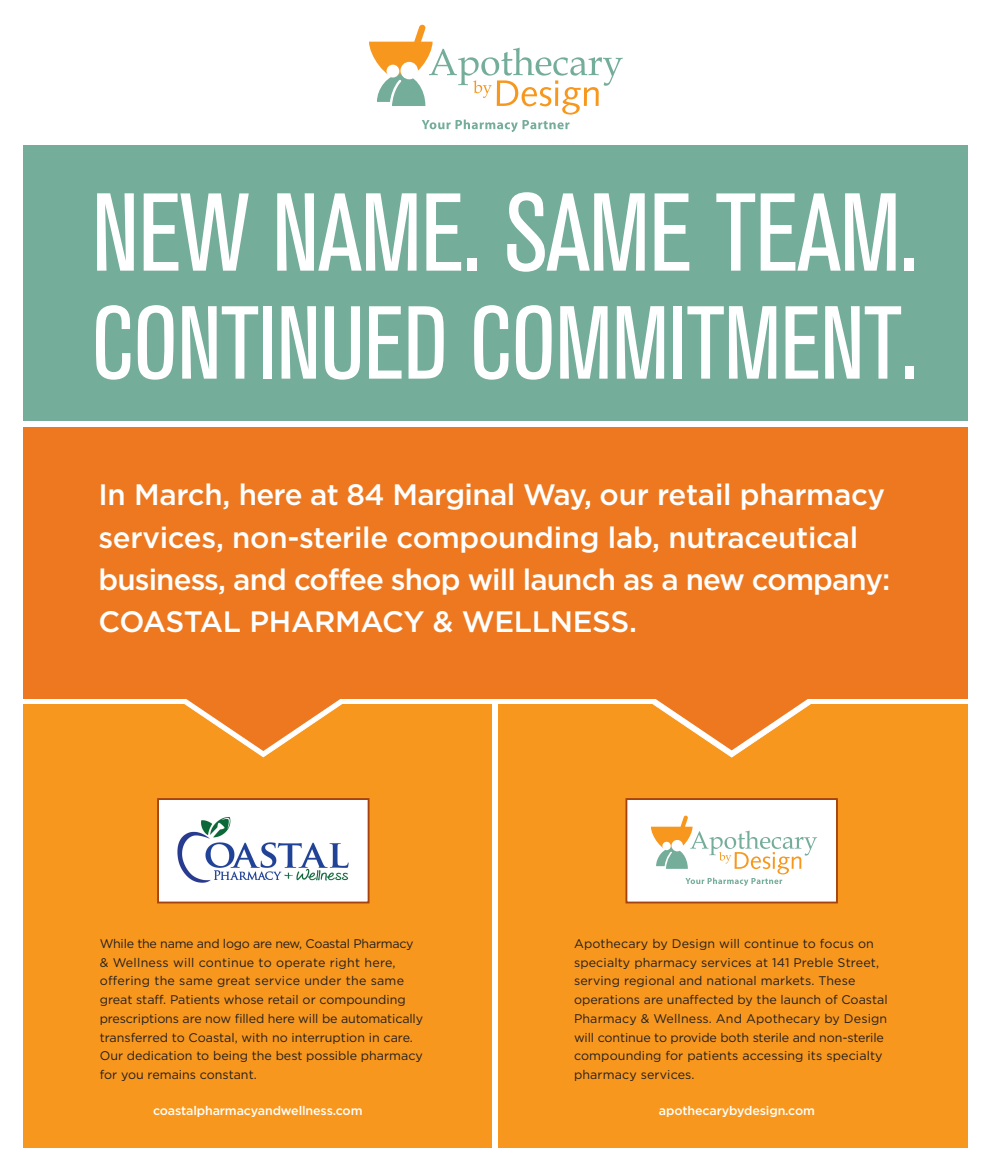
<style>
.page{position:relative;width:990px;height:1170px;background:#fff}
.page>*{position:absolute;margin:0;border:0;box-sizing:border-box;transform-origin:0 0}
.t1{font:condensed 109.38px "Akzidenz Grotesk BE";letter-spacing:-.01em;color:#fff}
.t2{font:condensed 102.5px "Akzidenz Grotesk BE";letter-spacing:-.01em;color:#fff}
.t3{font:500 29.5px/42.2px "Gotham";letter-spacing:-.015em;color:#fff}
.t4{font:12.5px/18.8px "Gotham";color:#231f20}
.t5{font:500 12.5px "Gotham";letter-spacing:-.01em;color:#fff}
</style>
<div class="page">
<div style="left:23px;top:420px;width:945px;height:279px;background:#ed781f"></div>
<div style="left:496px;top:704px;width:472px;height:444px;background:#f7971d"></div>
<div style="left:23px;top:704px;width:473px;height:444px;background:#f7971d"></div>
<div style="left:23px;top:145px;width:945px;height:279px;background:#74ad99"></div>
<div style="left:4px;top:421px;width:981px;height:6px;background:#fff"></div>
<div style="left:493px;top:701px;width:5px;height:451px;background:#fff"></div>
<div style="left:158px;top:799px;width:211px;height:104px;background:#fff"></div>
<img style="left:177px;top:817px;width:172px;height:66px">
<div style="left:157px;top:798px;width:213px;height:105px;border:2px solid #a4430d"></div>
<div style="left:625px;top:798px;width:213px;height:105px;background:#fff;border:2px solid #a4430d"></div>
<svg style="left:651px;top:815px;width:166px;height:71px"></svg>
<svg style="left:369px;top:24px;width:254px;height:108px"></svg>
<svg style="left:184px;top:699px;width:158px;height:59px"></svg>
<svg style="left:652px;top:699px;width:159px;height:59px"></svg>
<h1 class="t1" style="left:92px;top:172px;width:828px">NEW NAME. SAME TEAM.</h1>
<h2 class="t2" style="left:92px;top:286px;width:828px">CONTINUED COMMITMENT.</h2>
<h3 class="t3" style="left:99px;top:473px;width:793px">In March, here at 84 Marginal Way, our retail pharmacy services, non-sterile compounding lab, nutraceutical business, and coffee shop will launch as a new company:<br>COASTAL PHARMACY &amp; WELLNESS.</h3>
<p class="t4" style="left:574px;top:934px;width:315px">Apothecary by Design will continue to focus on specialty pharmacy services at 141 Preble Street, serving regional and national markets. These operations are unaffected by the launch of Coastal Pharmacy &amp; Wellness. And Apothecary by Design will continue to provide both sterile and non-sterile compounding for patients accessing its specialty pharmacy services.</p>
<p class="t4" style="left:100px;top:934px;width:325px">While the name and logo are new, Coastal Pharmacy &amp; Wellness will continue to operate right here, offering the same great service under the same great staff. Patients whose retail or compounding prescriptions are now filled here will be automatically transferred to Coastal, with no interruption in care.<br>Our dedication to being the best possible pharmacy for you remains constant.</p>
<p class="t5" style="left:153px;top:1103px;width:211px">coastalpharmacyandwellness.com</p>
<p class="t5" style="left:659px;top:1103px;width:158px">apothecarybydesign.com</p>
</div>
